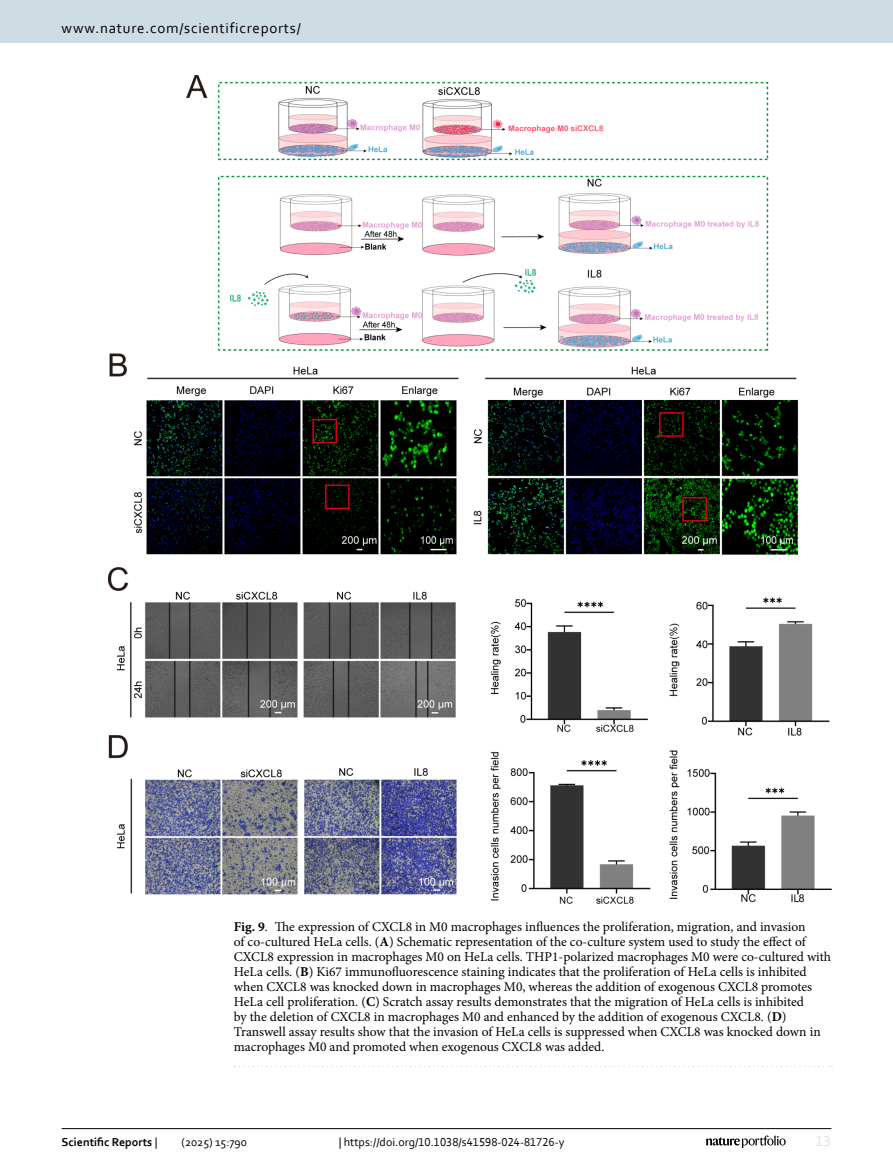
<style>
.page{position:relative;width:893px;height:1174px;background:#fff}
.page>*{position:absolute;margin:0;border:0;box-sizing:border-box;transform-origin:0 0}
.t1{font:15px "Corbel";letter-spacing:.05em;color:#000}
.t2{font:15px "Corbel";color:#d9e4eb}
.Figure_Caption{font:13.5px/15px "Minion Pro";color:#000}
.t3{font:12px "Corbel";color:#000}
.t4{font:700 12px "Corbel";color:#000}
.s1{font-weight:700}
.s2{font-weight:400}
</style>
<div class="page">
<img style="left:108px;top:76px;width:723px;height:827px">
<svg style="left:235px;top:1065px;width:597px;height:2px"></svg>
<hr style="left:62px;top:1128px;width:769px;height:1px;background:#000">
<svg style="left:706px;top:1135px;width:80px;height:12px"></svg>
<div style="left:0;top:0;width:893px;height:43px;background:#cedde4"></div>
<p class="t1" style="left:62px;top:18px;width:241px">www.nature.com/scientificreports/</p>
<p class="Figure_Caption" style="left:234px;top:919px;width:599px"><span class="s1">Fig. 9</span>. The expression of CXCL8 in M0 macrophages influences the proliferation, migration, and invasion<br>of co-cultured HeLa cells. (<span class="s1">A</span>) Schematic representation of the co-culture system used to study the effect of CXCL8 expression in macrophages M0 on HeLa cells. THP1-polarized macrophages M0 were co-cultured with HeLa cells. (<span class="s1">B</span>) Ki67 immunofluorescence staining indicates that the proliferation of HeLa cells is inhibited when CXCL8 was knocked down in macrophages M0, whereas the addition of exogenous CXCL8 promotes HeLa cell proliferation. (<span class="s1">C</span>) Scratch assay results demonstrates that the migration of HeLa cells is inhibited<br>by the deletion of CXCL8 in macrophages M0 and enhanced by the addition of exogenous CXCL8. (<span class="s1">D</span>)<br>Transwell assay results show that the invasion of HeLa cells is suppressed when CXCL8 was knocked down in macrophages M0 and promoted when exogenous CXCL8 was added.</p>
<p class="t4" style="left:62px;top:1134px;width:97px">Scientific Reports <span class="s2">|</span></p>
<p class="t3" style="left:181px;top:1134px;width:67px">(2025) 15:790</p>
<p class="t3" style="left:339px;top:1134px;width:227px">| https://doi.org/10.1038/s41598-024-81726-y</p>
<p class="t2" style="left:816px;top:1132px;width:17px">13</p>
</div>
